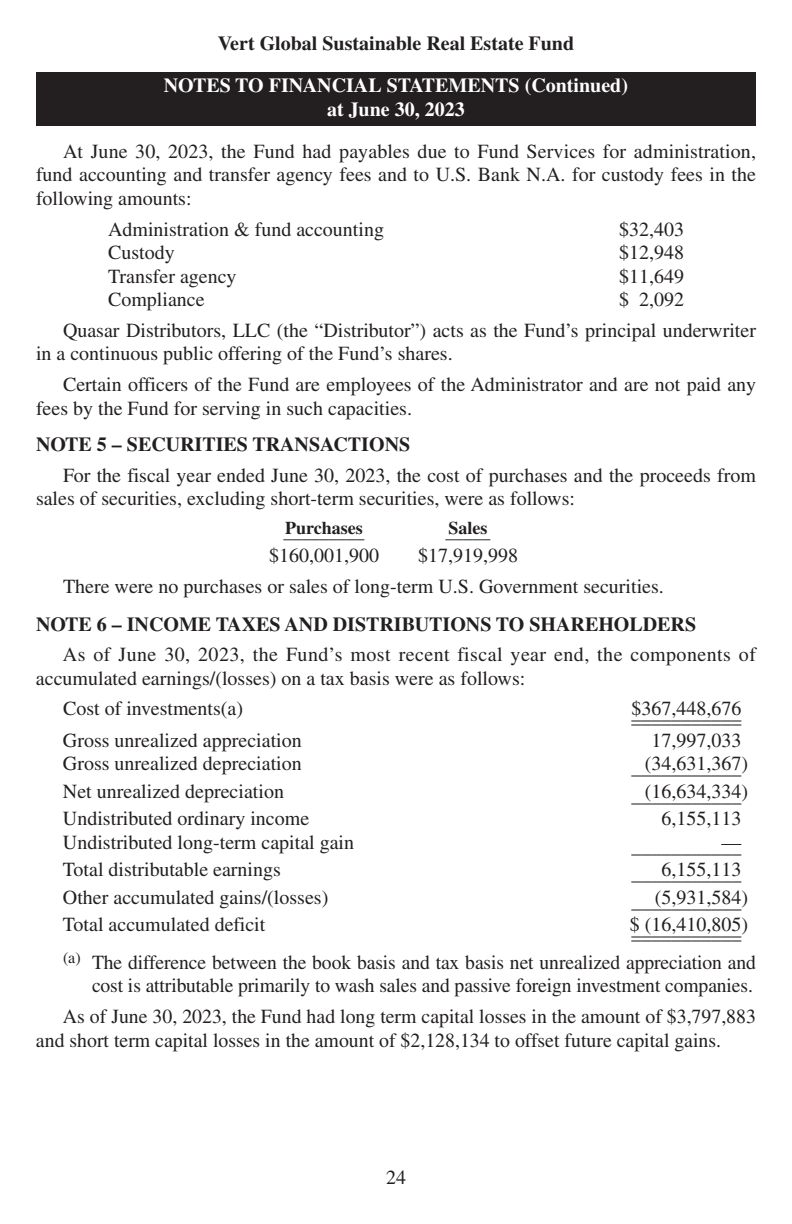
<style>
.page{position:relative;width:792px;height:1224px;background:#fff}
.page>*{position:absolute;margin:0;border:0;box-sizing:border-box;transform-origin:0 0}
.t1{font:20px/23.6px "Times";color:#231f20}
.t2{font:20px/23.6px "Times";letter-spacing:.02em;color:#231f20}
.t3{font:700 20px "Times";color:#231f20}
.t4{font:700 20px/24px "Times";color:#fff;text-align:center}
.t5{font:700 18px "Times";color:#231f20}
</style>
<div class="page">
<div style="left:36px;top:72px;width:720px;height:54px;background:#231f20"></div>
<p class="t3" style="left:218px;top:36px;width:358px">Vert Global Sustainable Real Estate Fund</p>
<p class="t4" style="left:164px;top:75px;width:466px">NOTES TO FINANCIAL STATEMENTS (Continued) at June 30, 2023</p>
<p class="t1" style="left:36px;top:141px;width:722px;text-align:justify;text-indent:27px">At June 30, 2023, the Fund had payables due to Fund Services for administration, fund accounting and transfer agency fees and to U.S. Bank N.A. for custody fees in the following amounts:</p>
<p class="t1" style="left:108px;top:219px;width:278px">Administration &amp; fund accounting</p>
<p class="t1" style="left:619px;top:219px;width:66px">$32,403</p>
<p class="t1" style="left:108px;top:243px;width:68px">Custody</p>
<p class="t1" style="left:619px;top:243px;width:66px">$12,948</p>
<p class="t1" style="left:108px;top:266px;width:130px">Transfer agency</p>
<p class="t1" style="left:619px;top:266px;width:66px">$11,649</p>
<p class="t1" style="left:108px;top:290px;width:98px">Compliance</p>
<p class="t1" style="left:63px;top:286px;width:695px;line-height:30.8px;text-indent:556px">$ 2,092<br>Quasar Distributors, LLC (the “Distributor”) acts as the Fund’s principal underwriter</p>
<p class="t1" style="left:63px;top:340px;width:695px;line-height:30.6px;text-indent:-27px">in a continuous public offering of the Fund’s shares.<br>Certain officers of the Fund are employees of the Administrator and are not paid any</p>
<p class="t1" style="left:36px;top:398px;width:378px">fees by the Fund for serving in such capacities.</p>
<p class="t3" style="left:36px;top:437px;width:376px">NOTE 5 – SECURITIES TRANSACTIONS</p>
<p class="t1" style="left:36px;top:465px;width:721px;text-indent:27px">For the fiscal year ended June 30, 2023, the cost of purchases and the proceeds from sales of securities, excluding short-term securities, were as follows:</p>
<p class="t5" style="left:284px;top:524px;width:82px">_P_u_r_c_h_a_s _e _s</p>
<p class="t5" style="left:446px;top:524px;width:46px">_S_a_l _e s_</p>
<p class="t1" style="left:269px;top:545px;width:111px">$160,001,900</p>
<p class="t1" style="left:63px;top:542px;width:602px;line-height:30.8px;text-indent:355px">$17,919,998<br>There were no purchases or sales of long-term U.S. Government securities.</p>
<p class="t3" style="left:36px;top:617px;width:662px">NOTE 6 – INCOME TAXES AND DISTRIBUTIONS TO SHAREHOLDERS</p>
<p class="t2" style="left:36px;top:645px;width:721px;text-indent:27px">As of June 30, 2023, the Fund’s most recent fiscal year end, the components of accumulated earnings/(losses) on a tax basis were as follows:</p>
<p class="t1" style="left:63px;top:699px;width:182px">Cost of investments(a)</p>
<p class="t1" style="left:632px;top:703px;width:111px">$__3__6__7__,__4__4__8__,6__7__6__</p>
<p class="t1" style="left:63px;top:730px;width:240px">Gross unrealized appreciation</p>
<p class="t1" style="left:652px;top:730px;width:91px">17,997,033</p>
<p class="t1" style="left:63px;top:754px;width:240px">Gross unrealized depreciation</p>
<p class="t1" style="left:632px;top:754px;width:118px">__(3_4_,_6_3_1_,3_6_7_)</p>
<p class="t1" style="left:63px;top:781px;width:223px">Net unrealized depreciation</p>
<p class="t1" style="left:632px;top:781px;width:118px">__(1_6_,_6_3_4_,3_3_4_)</p>
<p class="t1" style="left:63px;top:809px;width:248px">Undistributed ordinary income</p>
<p class="t1" style="left:662px;top:809px;width:81px">6,155,113</p>
<p class="t1" style="left:63px;top:832px;width:293px">Undistributed long-term capital gain</p>
<p class="t1" style="left:632px;top:836px;width:111px">_________—__</p>
<p class="t1" style="left:63px;top:860px;width:219px">Total distributable earnings</p>
<p class="t1" style="left:632px;top:864px;width:111px">___6_,_1_5_5_,1_1_3_</p>
<p class="t1" style="left:63px;top:887px;width:267px">Other accumulated gains/(losses)</p>
<p class="t1" style="left:632px;top:889px;width:118px">___(5_,_9_3_1_,5_8_4_)</p>
<p class="t1" style="left:63px;top:915px;width:204px">Total accumulated deficit</p>
<p class="t1" style="left:630px;top:915px;width:23px">$(</p>
<p class="t1" style="left:632px;top:917px;width:118px">__1_6_,_4_1_0_,8_0_5_)</p>
<p class="t1" style="left:63px;top:920px;width:695px;line-height:29.2px;text-indent:569px">___________ <sup>(a)</sup> The difference between the book basis and tax basis net unrealized appreciation and</p>
<p class="t1" style="left:63px;top:972px;width:694px;line-height:31.2px;text-align:right">cost is attributable primarily to wash sales and passive foreign investment companies.<br>As of June 30, 2023, the Fund had long term capital losses in the amount of $3,797,883</p>
<p class="t1" style="left:36px;top:1031px;width:687px">and short term capital losses in the amount of $2,128,134 to offset future capital gains.</p>
<p class="t1" style="left:386px;top:1167px;width:21px">24</p>
</div>
